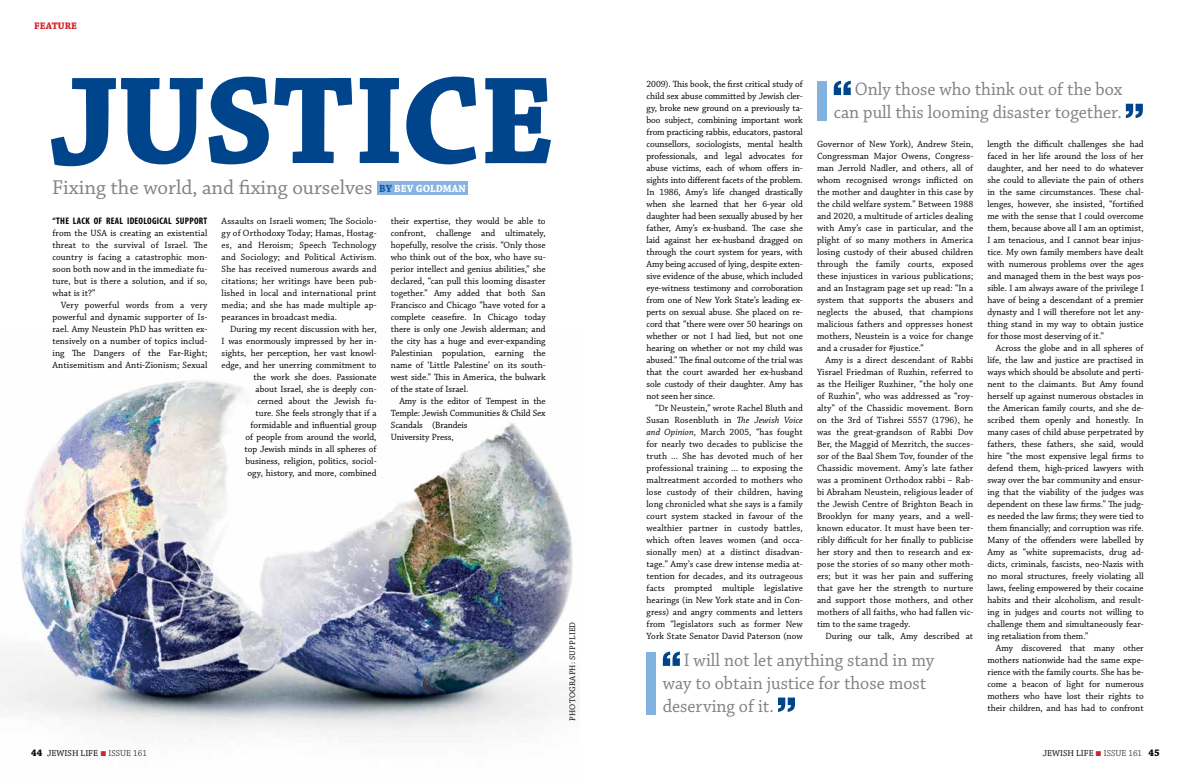
<style>
.page{position:relative;width:1191px;height:780px;background:#fff}
.page>*{position:absolute;margin:0;border:0;box-sizing:border-box;transform-origin:0 0}
.t1{font:700 130.9px "Chaparral Pro";letter-spacing:-.015em;color:#00458b}
.t2{font:21px "Chaparral Pro";color:#808285}
.t3{font:19px/23px "Chaparral Pro";color:#808285;text-align:right;scale:.95 1}
.t4{font:700 10px "Chaparral Pro";letter-spacing:.01em;color:#d2232a}
.t5{font:9.5px/12px "Chaparral Pro";color:#000;text-align:justify}
.t6{font:700 condensed 9.5px "Myriad Pro";letter-spacing:.03em;color:#000}
.t7{font:9px "Chaparral Pro";color:#000}
.t8{font:8.5px "Chaparral Pro";letter-spacing:.02em;color:#000}
.s1{font-weight:700;font-size:10.9px;color:#0e5aa9}
.s2{font-weight:700;font-size:10.9px;color:#fff}
.s3{font-weight:700;font-size:10px}
.s4{color:#d2232a}
.s5{font-weight:300}
.s6{font-style:italic}
.s7{color:#c1272d}
</style>
<div class="page">
<img style="left:0;top:380px;width:573px;height:354px">
<svg style="left:833px;top:81px;width:17px;height:14px"></svg>
<svg style="left:1125px;top:104px;width:17px;height:14px"></svg>
<div style="left:817px;top:81px;width:10px;height:39px;background:#82b3e0"></div>
<div style="left:377px;top:181px;width:91px;height:13px;background:#88b2df"></div>
<svg style="left:663px;top:651px;width:17px;height:14px"></svg>
<svg style="left:778px;top:697px;width:17px;height:14px"></svg>
<div style="left:646px;top:652px;width:10px;height:62px;background:#82b3e0"></div>
<p class="t4" style="left:34px;top:20px;width:45px">FEATURE</p>
<h1 class="t1" style="left:49px;top:45px;width:507px">JUSTICE</h1>
<h2 class="t2" style="left:52px;top:175px;width:415px">Fixing the world, and fixing ourselves <span class="s1">BY</span> <span class="s2">BEV GOLDMAN</span></h2>
<p class="t6" style="left:52px;top:215px;width:156px">“THE LACK OF REAL IDEOLOGICAL SUPPORT</p>
<p class="t5" style="left:52px;top:227px;width:156px">from the USA is creating an existential threat to the survival of Israel. The country is facing a catastrophic mon&shy;soon both now and in the immediate fu&shy;ture, but is there a solution, and if so, what is it?”</p>
<p class="t5" style="left:52px;top:299px;width:156px;text-indent:9px">Very powerful words from a very powerful and dynamic supporter of Is&shy;rael. Amy Neustein PhD has written ex&shy;tensively on a number of topics includ&shy;ing The Dangers of the Far-Right; Antisemitism and Anti-Zionism; Sexual</p>
<p class="t5" style="left:222px;top:215px;width:156px">Assaults on Israeli women; The Sociolo&shy;gy of Orthodoxy Today; Hamas, Hostag&shy;es, and Heroism; Speech Technology and Sociology; and Political Activism.<br>She has received numerous awards and citations; her writings have been pub&shy;lished in local and international print media; and she has made multiple ap&shy;pearances in broadcast media.</p>
<p class="t5" style="left:222px;top:323px;width:156px;text-align:right">During my recent discussion with her,<br>I was enormously impressed by her in&shy;sights, her perception, her vast knowl&shy;edge, and her unerring commitment to the work she does. Passionate<br>about Israel, she is deeply con-<br>cerned about the Jewish fu-<br>ture. She feels strongly that if a formidable and influential group<br>of people from around the world,<br>top Jewish minds in all spheres of business, religion, politics, sociol-<br>ogy, history, and more, combined</p>
<p class="t5" style="left:391px;top:215px;width:156px">their expertise, they would be able to confront, challenge and ultimately, hopefully, resolve the crisis. “Only those who think out of the box, who have su&shy;perior intellect and genius abilities,” she declared, “can pull this looming disaster together.” Amy added that both San Francisco and Chicago “have voted for a complete ceasefire. In Chicago today there is only one Jewish alderman; and the city has a huge and ever-expanding Palestinian population, earning the name of ‘Little Palestine’ on its south&shy;west side.” This in America, the bulwark of the state of Israel.</p>
<p class="t5" style="left:391px;top:395px;width:156px;text-align:left;text-indent:9px">Amy is the editor of Tempest in the<br>Temple: Jewish Communities &amp; Child Sex<br>Scandals (Brandeis<br>University Press,</p>
<p class="t7" style="left:31px;top:748px;width:117px"><span class="s3">44</span> JEWISH LIFE <span class="s4">■</span> <span class="s5">ISSUE 161</span></p>
<p class="t8" style="left:568px;top:720px;width:101px;rotate:-90deg">PHOTOGRAPH: SUPPLIED</p>
<p class="t5" style="left:646px;top:78px;width:158px">2009). This book, the first critical study of child sex abuse committed by Jewish cler&shy;gy, broke new ground on a previously ta&shy;boo subject, combining important work from practicing rabbis, educators, pastoral counsellors, sociologists, mental health professionals, and legal advocates for abuse victims, each of whom offers in&shy;sights into different facets of the problem.<br>In 1986, Amy’s life changed drastically when she learned that her 6-year old daughter had been sexually abused by her father, Amy’s ex-husband. The case she laid against her ex-husband dragged on through the court system for years, with Amy being accused of lying, despite exten&shy;sive evidence of the abuse, which included eye-witness testimony and corroboration from one of New York State’s leading ex&shy;perts on sexual abuse. She placed on re&shy;cord that “there were over 50 hearings on whether or not I had lied, but not one hearing on whether or not my child was abused.” The final outcome of the trial was that the court awarded her ex-husband sole custody of their daughter. Amy has not seen her since.</p>
<p class="t5" style="left:646px;top:402px;width:158px;text-indent:9px">“Dr Neustein,” wrote Rachel Bluth and Susan Rosenbluth in <span class="s6">The Jewish Voice and Opinion</span>, March 2005, “has fought for nearly two decades to publicise the truth ... She has devoted much of her professional training ... to exposing the maltreatment accorded to mothers who lose custody of their children, having long chronicled what she says is a family court system stacked in favour of the wealthier partner in custody battles, which often leaves women (and occa&shy;sionally men) at a distinct disadvan&shy;tage.” Amy’s case drew intense media at&shy;tention for decades, and its outrageous facts prompted multiple legislative hearings (in New York state and in Con&shy;gress) and angry comments and letters from “legislators such as former New York State Senator David Paterson (now</p>
<h3 class="t3" style="left:833px;top:78px;width:305px">Only those who think out of the box can pull this looming disaster together.</h3>
<p class="t5" style="left:817px;top:138px;width:158px">Governor of New York), Andrew Stein, Congressman Major Owens, Congress&shy;man Jerrold Nadler, and others, all of whom recognised wrongs inflicted on the mother and daughter in this case by the child welfare system.” Between 1988 and 2020, a multitude of articles dealing with Amy’s case in particular, and the plight of so many mothers in America losing custody of their abused children through the family courts, exposed these injustices in various publications; and an Instagram page set up read: “In a system that supports the abusers and neglects the abused, that champions malicious fathers and oppresses honest mothers, Neustein is a voice for change and a crusader for #justice.”</p>
<p class="t5" style="left:817px;top:354px;width:158px;text-indent:9px">Amy is a direct descendant of Rabbi Yisrael Friedman of Ruzhin, referred to as the Heiliger Ruzhiner, “the holy one of Ruzhin”, who was addressed as “roy&shy;alty” of the Chassidic movement. Born on the 3rd of Tishrei 5557 (1796), he was the great-grandson of Rabbi Dov Ber, the Maggid of Mezritch, the succes&shy;sor of the Baal Shem Tov, founder of the Chassidic movement. Amy’s late father was a prominent Orthodox rabbi – Rab&shy;bi Abraham Neustein, religious leader of the Jewish Centre of Brighton Beach in Brooklyn for many years, and a well&shy;known educator. It must have been ter&shy;ribly difficult for her finally to publicise her story and then to research and ex&shy;pose the stories of so many other moth&shy;ers; but it was her pain and suffering that gave her the strength to nurture and support those mothers, and other mothers of all faiths, who had fallen vic&shy;tim to the same tragedy.</p>
<p class="t5" style="left:825px;top:630px;width:149px">During our talk, Amy described at</p>
<p class="t5" style="left:987px;top:138px;width:158px">length the difficult challenges she had faced in her life around the loss of her daughter, and her need to do whatever she could to alleviate the pain of others in the same circumstances. These chal&shy;lenges, however, she insisted, “fortified me with the sense that I could overcome them, because above all I am an optimist, I am tenacious, and I cannot bear injus&shy;tice. My own family members have dealt with numerous problems over the ages and managed them in the best ways pos&shy;sible. I am always aware of the privilege I have of being a descendant of a premier dynasty and I will therefore not let any&shy;thing stand in my way to obtain justice for those most deserving of it.”</p>
<p class="t5" style="left:987px;top:342px;width:158px;text-indent:9px">Across the globe and in all spheres of life, the law and justice are practised in ways which should be absolute and perti&shy;nent to the claimants. But Amy found herself up against numerous obstacles in the American family courts, and she de&shy;scribed them openly and honestly. In many cases of child abuse perpetrated by fathers, these fathers, she said, would hire “the most expensive legal firms to defend them, high-priced lawyers with sway over the bar community and ensur&shy;ing that the viability of the judges was dependent on these law firms.” The judg&shy;es needed the law firms; they were tied to them financially; and corruption was rife.<br>Many of the offenders were labelled by Amy as “white supremacists, drug ad&shy;dicts, criminals, fascists, neo-Nazis with no moral structures, freely violating all laws, feeling empowered by their cocaine habits and their alcoholism, and result&shy;ing in judges and courts not willing to challenge them and simultaneously fear&shy;ing retaliation from them.”</p>
<p class="t5" style="left:987px;top:642px;width:158px;text-indent:9px">Amy discovered that many other mothers nationwide had the same expe&shy;rience with the family courts. She has be&shy;come a beacon of light for numerous mothers who have lost their rights to their children, and has had to confront</p>
<h3 class="t3" style="left:663px;top:649px;width:287px;text-align:left;text-indent:21px">I will not let anything stand in my way to obtain justice for those most deserving of it.</h3>
<p class="t7" style="left:1042px;top:748px;width:119px">JEWISH LIFE <span class="s7">■</span> <span class="s5">ISSUE 161</span> <span class="s3">45</span></p>
</div>
